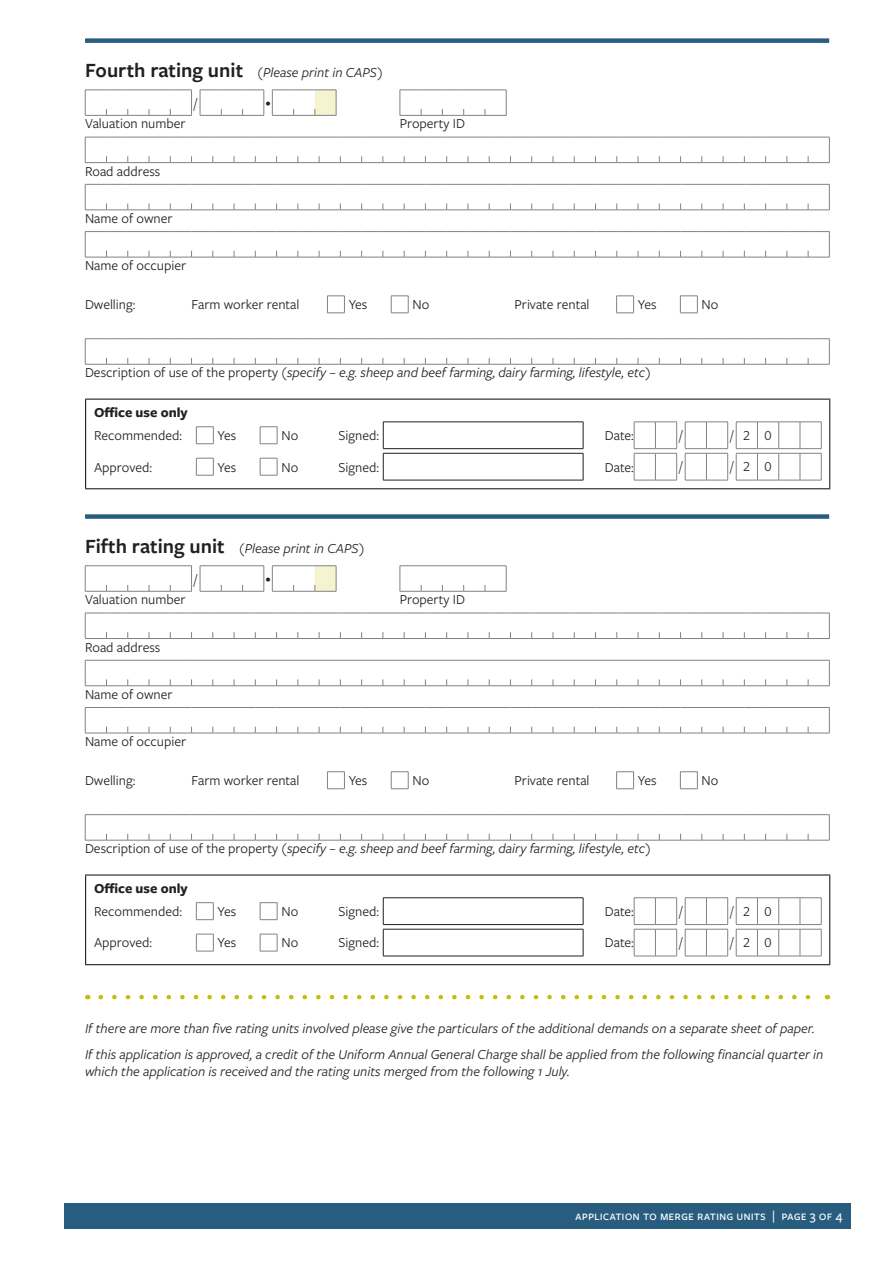
<style>
.page{position:relative;width:893px;height:1263px;background:#fff}
.page>*{position:absolute;margin:0;border:0;box-sizing:border-box;transform-origin:0 0}
.Body_text{font:italic 14.25px/17.1px "Freight Sans Pro";color:#231f20}
.Body_text-2{font:14.25px "Freight Sans Pro";color:#231f20}
.Field_label{font:italic 14.25px "Freight Sans Pro";color:#231f20}
.Field_label-2{font:14.25px "Freight Sans Pro";color:#231f20}
.Section_heading_with{font:italic 14.25px "Freight Sans Pro";color:#231f20}
.Body_text-3{font:700 14.25px "Freight Sans Pro";color:#231f20}
.t1{font:500 13.5px "Freight Sans Pro";color:#fff}
.Body_text-4{font:10.5px "Freight Sans Pro";color:#231f20}
.s1{font-weight:600;font-style:normal;font-size:21px}
.s2{font-style:normal}
</style>
<div class="page">
<div style="left:64px;top:1203px;width:787px;height:26px;background:#295d80"></div>
<div style="left:85px;top:38px;width:744px;height:5px;background:#295d80"></div>
<div style="left:85px;top:514px;width:744px;height:5px;background:#295d80"></div>
<svg style="left:101px;top:995px;width:710px;height:4px"></svg>
<svg style="left:85px;top:90px;width:422px;height:26px"></svg>
<svg style="left:85px;top:137px;width:745px;height:26px"></svg>
<svg style="left:85px;top:184px;width:745px;height:27px"></svg>
<svg style="left:85px;top:231px;width:745px;height:27px"></svg>
<svg style="left:327px;top:296px;width:371px;height:18px"></svg>
<svg style="left:85px;top:338px;width:745px;height:27px"></svg>
<hr style="left:85px;top:399px;width:745px;height:1px;background:#231f20">
<hr style="left:85px;top:400px;width:1px;height:88px;background:#231f20">
<hr style="left:829px;top:400px;width:1px;height:88px;background:#231f20">
<hr style="left:85px;top:488px;width:745px;height:1px;background:#231f20">
<svg style="left:195px;top:422px;width:627px;height:59px"></svg>
<svg style="left:85px;top:565px;width:422px;height:27px"></svg>
<svg style="left:85px;top:613px;width:745px;height:26px"></svg>
<svg style="left:85px;top:660px;width:745px;height:26px"></svg>
<svg style="left:85px;top:707px;width:745px;height:27px"></svg>
<svg style="left:327px;top:771px;width:371px;height:18px"></svg>
<svg style="left:85px;top:814px;width:745px;height:27px"></svg>
<hr style="left:85px;top:874px;width:745px;height:1px;background:#231f20">
<hr style="left:85px;top:875px;width:1px;height:89px;background:#231f20">
<hr style="left:829px;top:875px;width:1px;height:89px;background:#231f20">
<hr style="left:85px;top:964px;width:745px;height:1px;background:#231f20">
<svg style="left:195px;top:897px;width:627px;height:60px"></svg>
<p class="Section_heading_with" style="left:85px;top:63px;width:299px"><span class="s1">Fourth rating unit</span> (Please print in CAPS)</p>
<p class="Body_text-2" style="left:194px;top:94px;width:4px">/</p>
<p class="Body_text-4" style="left:266px;top:95px;width:6px">•</p>
<p class="Field_label-2" style="left:85px;top:114px;width:102px">Valuation number</p>
<p class="Field_label-2" style="left:400px;top:114px;width:67px">Property ID</p>
<p class="Field_label-2" style="left:85px;top:161px;width:77px">Road address</p>
<p class="Field_label-2" style="left:85px;top:209px;width:89px">Name of owner</p>
<p class="Field_label-2" style="left:85px;top:256px;width:103px">Name of occupier</p>
<p class="Body_text-2" style="left:85px;top:295px;width:52px">Dwelling:</p>
<p class="Body_text-2" style="left:191px;top:295px;width:110px">Farm worker rental</p>
<p class="Body_text-2" style="left:349px;top:295px;width:20px">Yes</p>
<p class="Body_text-2" style="left:412px;top:295px;width:18px">No</p>
<p class="Body_text-2" style="left:514px;top:295px;width:77px">Private rental</p>
<p class="Body_text-2" style="left:638px;top:295px;width:20px">Yes</p>
<p class="Body_text-2" style="left:702px;top:295px;width:18px">No</p>
<p class="Field_label" style="left:85px;top:363px;width:567px"><span class="s2">Description of use of the property</span> (specify – e.g. sheep and beef farming, dairy farming, lifestyle, etc)</p>
<p class="Body_text-3" style="left:94px;top:403px;width:95px">Office use only</p>
<p class="Body_text-2" style="left:94px;top:426px;width:90px">Recommended:</p>
<p class="Body_text-2" style="left:218px;top:426px;width:20px">Yes</p>
<p class="Body_text-2" style="left:281px;top:426px;width:18px">No</p>
<p class="Body_text-2" style="left:338px;top:426px;width:42px">Signed:</p>
<p class="Body_text-2" style="left:605px;top:426px;width:31px">Date:</p>
<p class="Body_text-2" style="left:679px;top:426px;width:4px">/</p>
<p class="Body_text-2" style="left:730px;top:426px;width:4px">/</p>
<p class="Body_text-2" style="left:743px;top:426px;width:9px">2</p>
<p class="Body_text-2" style="left:765px;top:426px;width:9px">0</p>
<p class="Body_text-2" style="left:94px;top:457px;width:59px">Approved:</p>
<p class="Body_text-2" style="left:218px;top:457px;width:20px">Yes</p>
<p class="Body_text-2" style="left:281px;top:457px;width:18px">No</p>
<p class="Body_text-2" style="left:338px;top:457px;width:42px">Signed:</p>
<p class="Body_text-2" style="left:605px;top:457px;width:31px">Date:</p>
<p class="Body_text-2" style="left:679px;top:457px;width:4px">/</p>
<p class="Body_text-2" style="left:730px;top:457px;width:4px">/</p>
<p class="Body_text-2" style="left:743px;top:457px;width:9px">2</p>
<p class="Body_text-2" style="left:765px;top:457px;width:9px">0</p>
<p class="Section_heading_with" style="left:85px;top:539px;width:281px"><span class="s1">Fifth rating unit</span> (Please print in CAPS)</p>
<p class="Body_text-2" style="left:194px;top:570px;width:4px">/</p>
<p class="Body_text-4" style="left:266px;top:571px;width:6px">•</p>
<p class="Field_label-2" style="left:85px;top:590px;width:102px">Valuation number</p>
<p class="Field_label-2" style="left:400px;top:590px;width:67px">Property ID</p>
<p class="Field_label-2" style="left:85px;top:637px;width:77px">Road address</p>
<p class="Field_label-2" style="left:85px;top:685px;width:89px">Name of owner</p>
<p class="Field_label-2" style="left:85px;top:732px;width:103px">Name of occupier</p>
<p class="Body_text-2" style="left:85px;top:771px;width:52px">Dwelling:</p>
<p class="Body_text-2" style="left:191px;top:771px;width:110px">Farm worker rental</p>
<p class="Body_text-2" style="left:349px;top:771px;width:20px">Yes</p>
<p class="Body_text-2" style="left:412px;top:771px;width:18px">No</p>
<p class="Body_text-2" style="left:514px;top:771px;width:77px">Private rental</p>
<p class="Body_text-2" style="left:638px;top:771px;width:20px">Yes</p>
<p class="Body_text-2" style="left:702px;top:771px;width:18px">No</p>
<p class="Field_label" style="left:85px;top:839px;width:567px"><span class="s2">Description of use of the property</span> (specify – e.g. sheep and beef farming, dairy farming, lifestyle, etc)</p>
<p class="Body_text-3" style="left:94px;top:879px;width:95px">Office use only</p>
<p class="Body_text-2" style="left:94px;top:902px;width:90px">Recommended:</p>
<p class="Body_text-2" style="left:218px;top:902px;width:20px">Yes</p>
<p class="Body_text-2" style="left:281px;top:902px;width:18px">No</p>
<p class="Body_text-2" style="left:338px;top:902px;width:42px">Signed:</p>
<p class="Body_text-2" style="left:605px;top:902px;width:31px">Date:</p>
<p class="Body_text-2" style="left:679px;top:901px;width:4px">/</p>
<p class="Body_text-2" style="left:730px;top:901px;width:4px">/</p>
<p class="Body_text-2" style="left:743px;top:901px;width:9px">2</p>
<p class="Body_text-2" style="left:764px;top:901px;width:9px">0</p>
<p class="Body_text-2" style="left:94px;top:933px;width:59px">Approved:</p>
<p class="Body_text-2" style="left:218px;top:933px;width:20px">Yes</p>
<p class="Body_text-2" style="left:281px;top:933px;width:18px">No</p>
<p class="Body_text-2" style="left:338px;top:933px;width:42px">Signed:</p>
<p class="Body_text-2" style="left:605px;top:933px;width:31px">Date:</p>
<p class="Body_text-2" style="left:679px;top:933px;width:4px">/</p>
<p class="Body_text-2" style="left:730px;top:933px;width:4px">/</p>
<p class="Body_text-2" style="left:743px;top:933px;width:9px">2</p>
<p class="Body_text-2" style="left:764px;top:933px;width:9px">0</p>
<p class="Body_text" style="left:85px;top:1020px;width:731px">If there are more than five rating units involved please give the particulars of the additional demands on a separate sheet of paper.</p>
<p class="Body_text" style="left:85px;top:1045px;width:740px">If this application is approved, a credit of the Uniform Annual General Charge shall be applied from the following financial quarter in which the application is received and the rating units merged from the following 1 July.</p>
<p class="t1" style="left:575px;top:1207px;width:269px">application to merge rating units | page 3 of 4</p>
</div>
